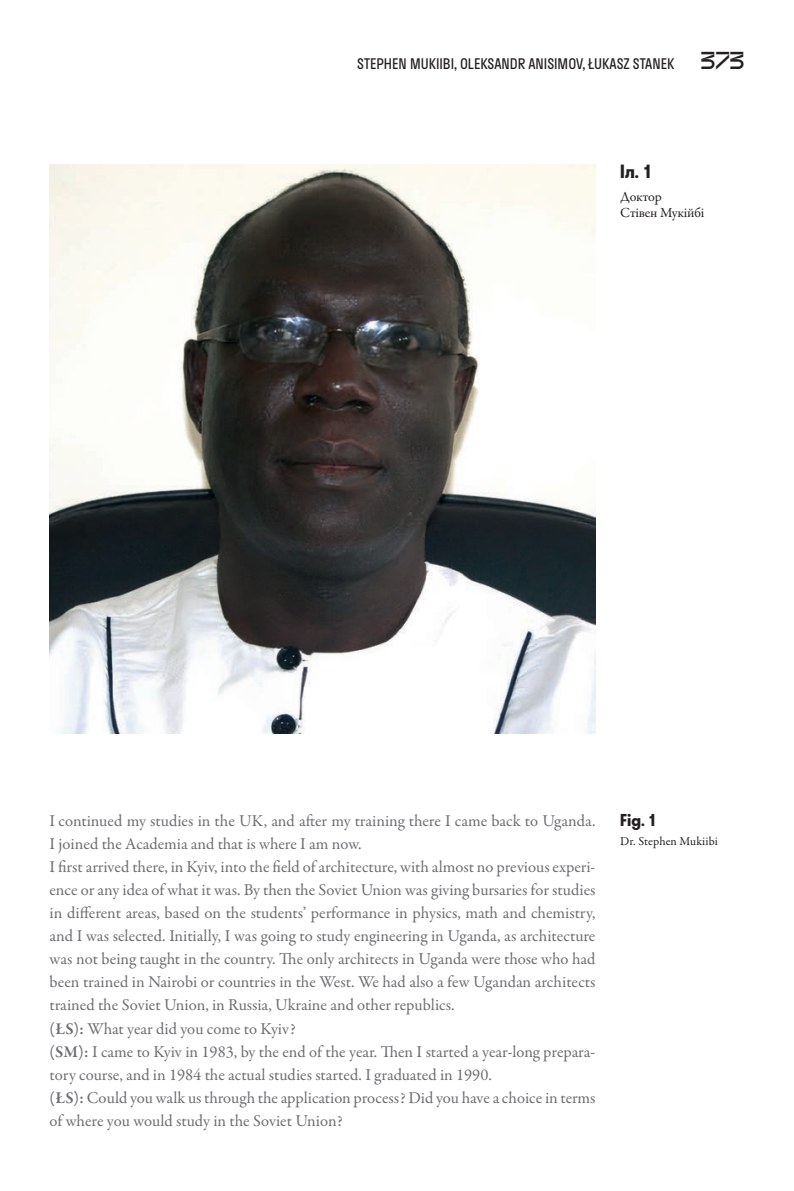
<style>
.page{position:relative;width:794px;height:1191px;background:#fff}
.page>*{position:absolute;margin:0;border:0;box-sizing:border-box;transform-origin:0 0}
.t1{font:700 17.5px "Stratos LC Web";color:#231f20}
.t2{font:16.62px/23.1px "Garamond Premr Pro";color:#6c6d70}
.t3{font:700 15.75px "Stratos LC Web";color:#231f20}
.t4{font:14px "Stratos LC Web";color:#231f20}
.t5{font:14px "Garamond Premr Pro";letter-spacing:-.01em;color:#231f20}
.t6{font:12.25px "Garamond Premr Pro";letter-spacing:.005em;color:#231f20}
.s1{font-family:"BASEBLOOM Trial";font-size:24.5px}
.s2{font-weight:600}
</style>
<div class="page">
<img style="left:50px;top:165px;width:545px;height:568px">
<p class="t4" style="left:357px;top:53px;width:388px">STEPHEN MUKIIBI, OLEKSANDR ANISIMOV, ŁUKASZ STANEK <span class="s1">373</span></p>
<p class="t1" style="left:620px;top:157px;width:34px">Іл. 1</p>
<p class="t5" style="left:620px;top:188px;width:43px">Доктор</p>
<p class="t5" style="left:620px;top:205px;width:85px">Стівен Мукійбі</p>
<p class="t2" style="left:50px;top:809px;width:547px">I continued my studies in the UK, and after my training there I came back to Uganda.<br>I joined the Academia and that is where I am now.</p>
<p class="t2" style="left:50px;top:855px;width:547px;text-align:justify">I first arrived there, in Kyiv, into the field of architecture, with almost no previous experi&shy;ence or any idea of what it was. By then the Soviet Union was giving bursaries for studies in different areas, based on the students’ performance in physics, math and chemistry, and I was selected. Initially, I was going to study engineering in Uganda, as architecture was not being taught in the country. The only architects in Uganda were those who had been trained in Nairobi or countries in the West. We had also a few Ugandan architects trained the Soviet Union, in Russia, Ukraine and other republics.</p>
<p class="t2" style="left:50px;top:1017px;width:248px"><span class="s2">(ŁS):</span> What year did you come to Kyiv?</p>
<p class="t2" style="left:50px;top:1040px;width:547px"><span class="s2">(SM):</span> I came to Kyiv in 1983, by the end of the year. Then I started a year-long prepara&shy;tory course, and in 1984 the actual studies started. I graduated in 1990.</p>
<p class="t2" style="left:50px;top:1086px;width:547px"><span class="s2">(ŁS):</span> Could you walk us through the application process? Did you have a choice in terms of where you would study in the Soviet Union?</p>
<p class="t3" style="left:620px;top:807px;width:38px">Fig. 1</p>
<p class="t6" style="left:620px;top:833px;width:99px">Dr. Stephen Mukiibi</p>
</div>
